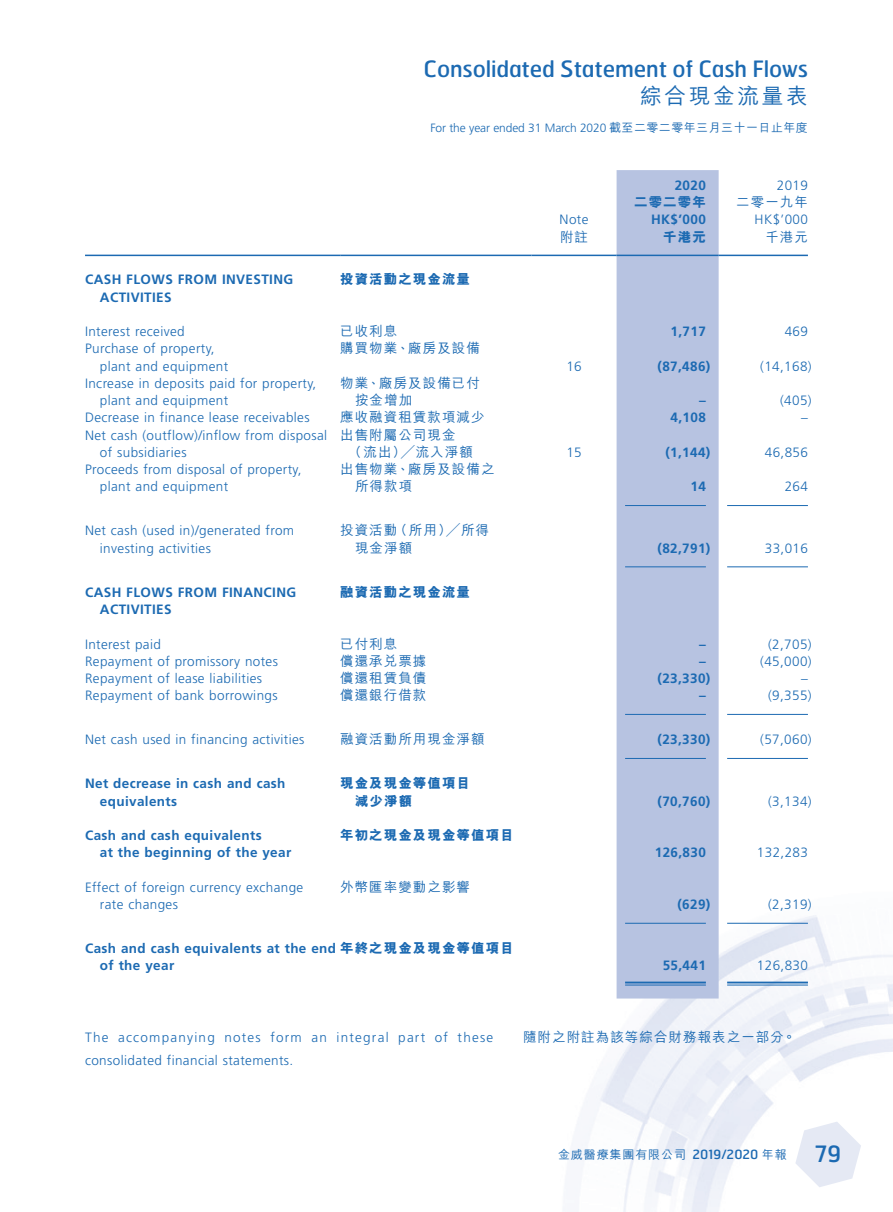
<style>
.page{position:relative;width:893px;height:1212px;background:#fff}
.page>*{position:absolute;margin:0;border:0;box-sizing:border-box;transform-origin:0 0}
.t1{font:22.5px "Hermes";letter-spacing:-.005em;color:#1c6ab2}
.t2{font:500 21.75px "M Hei HK";letter-spacing:.12em;color:#1c6ab2}
.Body_Text{font:300 13.5px/17.2px "Frutiger LT Std";letter-spacing:.03em;color:#1c6ab2}
.Body_Text-2{font:700 13.5px/17.2px "Frutiger LT Std";letter-spacing:.03em;color:#1c6ab2}
.Body_Text-3{font:500 13.5px/17.2px "M Hei HK";letter-spacing:.08em;color:#1c6ab2}
.Body_Text-4{font:300 13.5px/23.2px "Frutiger LT Std";letter-spacing:.09em;color:#1c6ab2}
.Body_Text-5{font:800 13.5px/17.2px "M Hei HK";letter-spacing:.08em;color:#1c6ab2}
.C_Body_Text{font:500 13.5px "M Hei HK";letter-spacing:.08em;color:#1c6ab2}
.t3{font:300 12px "Frutiger LT Std";letter-spacing:-.01em;color:#1c6ab2}
.t4{font:500 12px "M Hei HK";letter-spacing:.075em;color:#1c6ab2}
.s1{font-family:"M Hei HK";font-weight:500}
.s2{font-family:"M Hei HK";font-weight:800}
.s3{font-family:"Hermes";font-weight:400;font-size:12.75px}
</style>
<div class="page">
<img style="left:85px;top:170px;width:808px;height:1042px">
<svg style="left:795px;top:1121px;width:66px;height:66px"></svg>
<div style="left:617px;top:170px;width:102px;height:828px;background:#b7c3e1"></div>
<hr style="left:85px;top:255px;width:255px;height:1px;background:#1c6ab2">
<hr style="left:340px;top:255px;width:191px;height:1px;background:#1c6ab2">
<hr style="left:531px;top:255px;width:86px;height:1px;background:#1c6ab2">
<hr style="left:617px;top:255px;width:102px;height:1px;background:#1c6ab2">
<hr style="left:719px;top:255px;width:89px;height:1px;background:#1c6ab2">
<hr style="left:625px;top:505px;width:81px;height:1px;background:#1c6ab2">
<hr style="left:727px;top:505px;width:81px;height:1px;background:#1c6ab2">
<hr style="left:625px;top:566px;width:81px;height:1px;background:#1c6ab2">
<hr style="left:727px;top:566px;width:81px;height:1px;background:#1c6ab2">
<hr style="left:625px;top:714px;width:81px;height:1px;background:#1c6ab2">
<hr style="left:727px;top:714px;width:81px;height:1px;background:#1c6ab2">
<hr style="left:625px;top:758px;width:81px;height:1px;background:#1c6ab2">
<hr style="left:727px;top:758px;width:81px;height:1px;background:#1c6ab2">
<hr style="left:625px;top:923px;width:81px;height:1px;background:#1c6ab2">
<hr style="left:727px;top:923px;width:81px;height:1px;background:#1c6ab2">
<hr style="left:625px;top:981px;width:81px;height:2px;background:#1c6ab2">
<hr style="left:625px;top:985px;width:81px;height:1px;background:#1c6ab2">
<hr style="left:727px;top:981px;width:81px;height:2px;background:#1c6ab2">
<hr style="left:727px;top:985px;width:81px;height:1px;background:#1c6ab2">
<p class="t1" style="left:424px;top:54px;width:386px">Consolidated Statement of Cash Flows</p>
<p class="t2" style="left:640px;top:80px;width:169px">綜合現金流量表</p>
<p class="t3" style="left:430px;top:121px;width:379px">For the year ended 31 March 2020 <span class="s1">截至二零二零年三月三十一日止年度</span></p>
<p class="Body_Text-2" style="left:675px;top:177px;width:33px">2020</p>
<p class="Body_Text" style="left:777px;top:177px;width:33px">2019</p>
<p class="Body_Text-5" style="left:634px;top:193px;width:73px">二零二零年</p>
<p class="Body_Text-3" style="left:736px;top:192px;width:73px">二零一九年</p>
<p class="Body_Text" style="left:560px;top:211px;width:30px">Note</p>
<p class="Body_Text-2" style="left:651px;top:211px;width:56px">HK$’000</p>
<p class="Body_Text" style="left:755px;top:211px;width:55px">HK$’000</p>
<p class="Body_Text-3" style="left:560px;top:227px;width:30px">附註</p>
<p class="Body_Text-5" style="left:663px;top:228px;width:44px">千港元</p>
<p class="Body_Text-3" style="left:765px;top:227px;width:44px">千港元</p>
<p class="Body_Text-2" style="left:100px;top:271px;width:195px;text-indent:-15px">CASH FLOWS FROM INVESTING<br>ACTIVITIES</p>
<p class="Body_Text-5" style="left:340px;top:271px;width:131px">投資活動之現金流量</p>
<p class="Body_Text" style="left:85px;top:323px;width:101px">Interest received</p>
<p class="Body_Text-3" style="left:340px;top:321px;width:59px">已收利息</p>
<p class="Body_Text-2" style="left:671px;top:323px;width:37px">1,717</p>
<p class="Body_Text" style="left:785px;top:323px;width:25px">469</p>
<p class="Body_Text" style="left:100px;top:340px;width:130px;text-indent:-15px">Purchase of property, plant and equipment</p>
<p class="Body_Text-3" style="left:340px;top:339px;width:141px">購買物業、廠房及設備</p>
<p class="Body_Text" style="left:566px;top:358px;width:17px">16</p>
<p class="Body_Text-2" style="left:657px;top:357px;width:54px">(87,486)</p>
<p class="Body_Text" style="left:760px;top:358px;width:53px">(14,168)</p>
<p class="Body_Text" style="left:100px;top:375px;width:218px;text-indent:-15px">Increase in deposits paid for property, plant and equipment</p>
<p class="Body_Text-3" style="left:355px;top:373px;width:126px;text-indent:-15px">物業、廠房及設備已付按金增加</p>
<p class="Body_Text-2" style="left:699px;top:392px;width:8px">–</p>
<p class="Body_Text" style="left:780px;top:392px;width:33px">(405)</p>
<p class="Body_Text" style="left:85px;top:409px;width:226px">Decrease in finance lease receivables</p>
<p class="Body_Text-3" style="left:340px;top:408px;width:146px">應收融資租賃款項減少</p>
<p class="Body_Text-2" style="left:671px;top:409px;width:37px">4,108</p>
<p class="Body_Text" style="left:801px;top:409px;width:8px">–</p>
<p class="Body_Text" style="left:100px;top:427px;width:229px;text-indent:-15px">Net cash (outflow)/inflow from disposal of subsidiaries</p>
<p class="Body_Text-3" style="left:348px;top:425px;width:126px;text-indent:-8px">出售附屬公司現金<br>（流出）╱流入淨額</p>
<p class="Body_Text" style="left:566px;top:444px;width:17px">15</p>
<p class="Body_Text-2" style="left:665px;top:444px;width:47px">(1,144)</p>
<p class="Body_Text" style="left:765px;top:444px;width:45px">46,856</p>
<p class="Body_Text" style="left:100px;top:461px;width:203px;text-indent:-15px">Proceeds from disposal of property, plant and equipment</p>
<p class="Body_Text-3" style="left:355px;top:459px;width:141px;text-indent:-15px">出售物業、廠房及設備之所得款項</p>
<p class="Body_Text" style="left:100px;top:522px;width:196px;text-indent:-15px">Net cash (used in)/generated from investing activities</p>
<p class="Body_Text-3" style="left:355px;top:521px;width:136px;text-indent:-15px">投資活動（所用）╱所得現金淨額</p>
<p class="Body_Text-2" style="left:690px;top:478px;width:17px">14</p>
<p class="Body_Text" style="left:785px;top:478px;width:25px">264</p>
<p class="Body_Text-2" style="left:657px;top:539px;width:54px">(82,791)</p>
<p class="Body_Text" style="left:765px;top:540px;width:45px">33,016</p>
<p class="Body_Text-2" style="left:100px;top:583px;width:198px;text-indent:-15px">CASH FLOWS FROM FINANCING<br>ACTIVITIES</p>
<p class="Body_Text-5" style="left:340px;top:583px;width:131px">融資活動之現金流量</p>
<p class="Body_Text" style="left:85px;top:635px;width:77px">Interest paid</p>
<p class="Body_Text-3" style="left:340px;top:634px;width:59px">已付利息</p>
<p class="Body_Text-2" style="left:699px;top:635px;width:8px">–</p>
<p class="Body_Text" style="left:768px;top:635px;width:45px">(2,705)</p>
<p class="Body_Text" style="left:85px;top:653px;width:194px">Repayment of promissory notes</p>
<p class="Body_Text-3" style="left:340px;top:651px;width:88px">償還承兌票據</p>
<p class="Body_Text-2" style="left:699px;top:652px;width:8px">–</p>
<p class="Body_Text" style="left:760px;top:653px;width:53px">(45,000)</p>
<p class="Body_Text" style="left:85px;top:670px;width:179px">Repayment of lease liabilities</p>
<p class="Body_Text-3" style="left:340px;top:668px;width:88px">償還租賃負債</p>
<p class="Body_Text-2" style="left:657px;top:670px;width:54px">(23,330)</p>
<p class="Body_Text" style="left:801px;top:670px;width:8px">–</p>
<p class="Body_Text" style="left:85px;top:687px;width:194px">Repayment of bank borrowings</p>
<p class="Body_Text-3" style="left:340px;top:685px;width:88px">償還銀行借款</p>
<p class="Body_Text-2" style="left:699px;top:687px;width:8px">–</p>
<p class="Body_Text" style="left:768px;top:687px;width:45px">(9,355)</p>
<p class="Body_Text" style="left:85px;top:731px;width:221px">Net cash used in financing activities</p>
<p class="Body_Text-3" style="left:340px;top:729px;width:146px">融資活動所用現金淨額</p>
<p class="Body_Text-2" style="left:657px;top:731px;width:54px">(23,330)</p>
<p class="Body_Text" style="left:760px;top:731px;width:53px">(57,060)</p>
<p class="Body_Text-2" style="left:100px;top:775px;width:187px;text-indent:-15px">Net decrease in cash and cash equivalents</p>
<p class="Body_Text-5" style="left:355px;top:774px;width:117px;text-indent:-15px">現金及現金等值項目減少淨額</p>
<p class="Body_Text-2" style="left:657px;top:792px;width:54px">(70,760)</p>
<p class="Body_Text" style="left:768px;top:792px;width:45px">(3,134)</p>
<p class="Body_Text-2" style="left:100px;top:827px;width:193px;text-indent:-15px">Cash and cash equivalents<br>at the beginning of the year</p>
<p class="Body_Text-5" style="left:340px;top:826px;width:175px">年初之現金及現金等值項目</p>
<p class="Body_Text" style="left:100px;top:879px;width:205px;text-indent:-15px">Effect of foreign currency exchange rate changes</p>
<p class="Body_Text-3" style="left:340px;top:877px;width:131px">外幣匯率變動之影響</p>
<p class="Body_Text-2" style="left:100px;top:940px;width:415px;text-indent:-15px">Cash and cash equivalents at the end <span class="s2">年終之現金及現金等值項目</span>of the year</p>
<p class="Body_Text-2" style="left:655px;top:844px;width:53px">126,830</p>
<p class="Body_Text" style="left:757px;top:844px;width:53px">132,283</p>
<p class="Body_Text-2" style="left:677px;top:896px;width:35px">(629)</p>
<p class="Body_Text" style="left:768px;top:896px;width:45px">(2,319)</p>
<p class="Body_Text-2" style="left:663px;top:957px;width:45px">55,441</p>
<p class="Body_Text" style="left:757px;top:957px;width:53px">126,830</p>
<p class="Body_Text-4" style="left:85px;top:1025px;width:410px">The accompanying notes form an integral part of these consolidated financial statements.</p>
<p class="C_Body_Text" style="left:523px;top:1027px;width:275px">隨附之附註為該等綜合財務報表之一部分。</p>
<p class="t4" style="left:558px;top:1145px;width:230px">金威醫療集團有限公司 <span class="s3">2019/2020</span> 年報</p>
<p class="t1" style="left:815px;top:1139px;width:28px">79</p>
</div>
